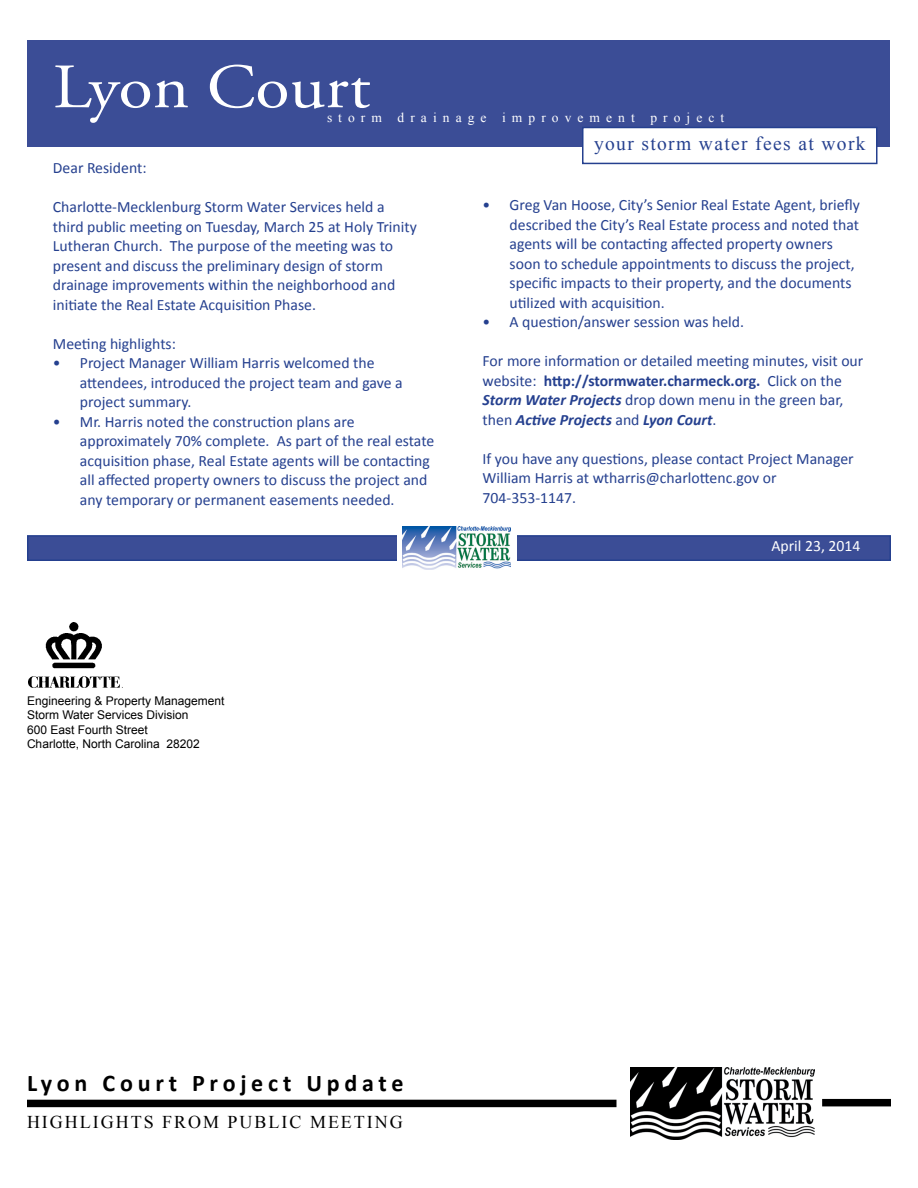
<style>
.page{position:relative;width:918px;height:1188px;background:#fff}
.page>*{position:absolute;margin:0;border:0;box-sizing:border-box;transform-origin:0 0}
.t1{font:63px "Adobe Garamond Pro";color:#fff;scale:1.11 1}
.t2{font:700 24px "Calibri";letter-spacing:.2em;color:#000}
.t3{font:19.5px "Times New Roman";letter-spacing:.07em;color:#25408f}
.t4{font:18px "Times New Roman";letter-spacing:.11em;color:#000}
.t5{font:15.75px/19.5px "Calibri";color:#25408f}
.t6{font:15.75px "Calibri";color:#fff}
.t7{font:13.5px "Times New Roman";letter-spacing:.45em;color:#fff}
.t8{font:12px/14.4px "Arial";color:#000}
.s1{font-weight:700}
.s2{font-weight:700;font-style:italic}
</style>
<div class="page">
<div style="left:28px;top:40px;width:862px;height:107px;background:#3b4d96"></div>
<div style="left:582px;top:127px;width:296px;height:37px;background:#fff;border:2px solid #25408f"></div>
<div style="left:27px;top:535px;width:864px;height:26px;background:#3b4d96;border:2px solid #25408f"></div>
<div style="left:397px;top:526px;width:119px;height:64px;background:#fff"></div>
<img style="left:402px;top:526px;width:109px;height:43px">
<img style="left:28px;top:623px;width:92px;height:64px">
<div style="left:28px;top:1100px;width:588px;height:6px;background:#000"></div>
<div style="left:27px;top:1100px;width:589px;height:7px;border:2px solid #000"></div>
<div style="left:823px;top:1100px;width:67px;height:6px;background:#000"></div>
<div style="left:822px;top:1099px;width:69px;height:7px;border:2px solid #000"></div>
<img style="left:631px;top:1067px;width:183px;height:73px">
<h1 class="t1" style="left:53px;top:49px;width:288px">Lyon Court</h1>
<p class="t7" style="left:327px;top:108px;width:399px">storm drainage improvement project</p>
<p class="t3" style="left:594px;top:130px;width:273px">your storm water fees at work</p>
<p class="t5" style="left:53px;top:159px;width:95px">Dear Resident:</p>
<p class="t5" style="left:53px;top:198px;width:365px">Charlotte-Mecklenburg Storm Water Services held a third public meeting on Tuesday, March 25 at Holy Trinity Lutheran Church. The purpose of the meeting was to present and discuss the preliminary design of storm drainage improvements within the neighborhood and initiate the Real Estate Acquisition Phase.</p>
<p class="t5" style="left:53px;top:334px;width:125px">Meeting highlights:</p>
<p class="t5" style="left:80px;top:354px;width:324px;text-indent:-27px">• Project Manager William Harris welcomed the attendees, introduced the project team and gave a project summary.</p>
<p class="t5" style="left:80px;top:412px;width:356px;text-indent:-27px">• Mr. Harris noted the construction plans are approximately 70% complete. As part of the real estate acquisition phase, Real Estate agents will be contacting all affected property owners to discuss the project and any temporary or permanent easements needed.</p>
<p class="t5" style="left:510px;top:195px;width:352px;text-indent:-27px">• Greg Van Hoose, City’s Senior Real Estate Agent, briefly described the City’s Real Estate process and noted that agents will be contacting affected property owners soon to schedule appointments to discuss the project, specific impacts to their property, and the documents utilized with acquisition.</p>
<p class="t5" style="left:483px;top:312px;width:263px">• A question/answer session was held.</p>
<p class="t5" style="left:483px;top:351px;width:382px">For more information or detailed meeting minutes, visit our website: <span class="s1">http://stormwater.charmeck.org.</span> Click on the <span class="s2">Storm Water Projects</span> drop down menu in the green bar, then <span class="s2">Active Projects</span> and <span class="s2">Lyon Court</span>.</p>
<p class="t5" style="left:483px;top:449px;width:373px">If you have any questions, please contact Project Manager<br>William Harris at wtharris@charlottenc.gov or<br>704-353-1147.</p>
<p class="t6" style="left:771px;top:536px;width:91px">April 23, 2014</p>
<p class="t8" style="left:27px;top:694px;width:199px">Engineering &amp; Property Management<br>Storm Water Services Division<br>600 East Fourth Street<br>Charlotte, North Carolina 28202</p>
<h2 class="t2" style="left:27px;top:1067px;width:378px">Lyon Court Project Update</h2>
<p class="t4" style="left:27px;top:1110px;width:377px">HIGHLIGHTS FROM PUBLIC MEETING</p>
</div>
